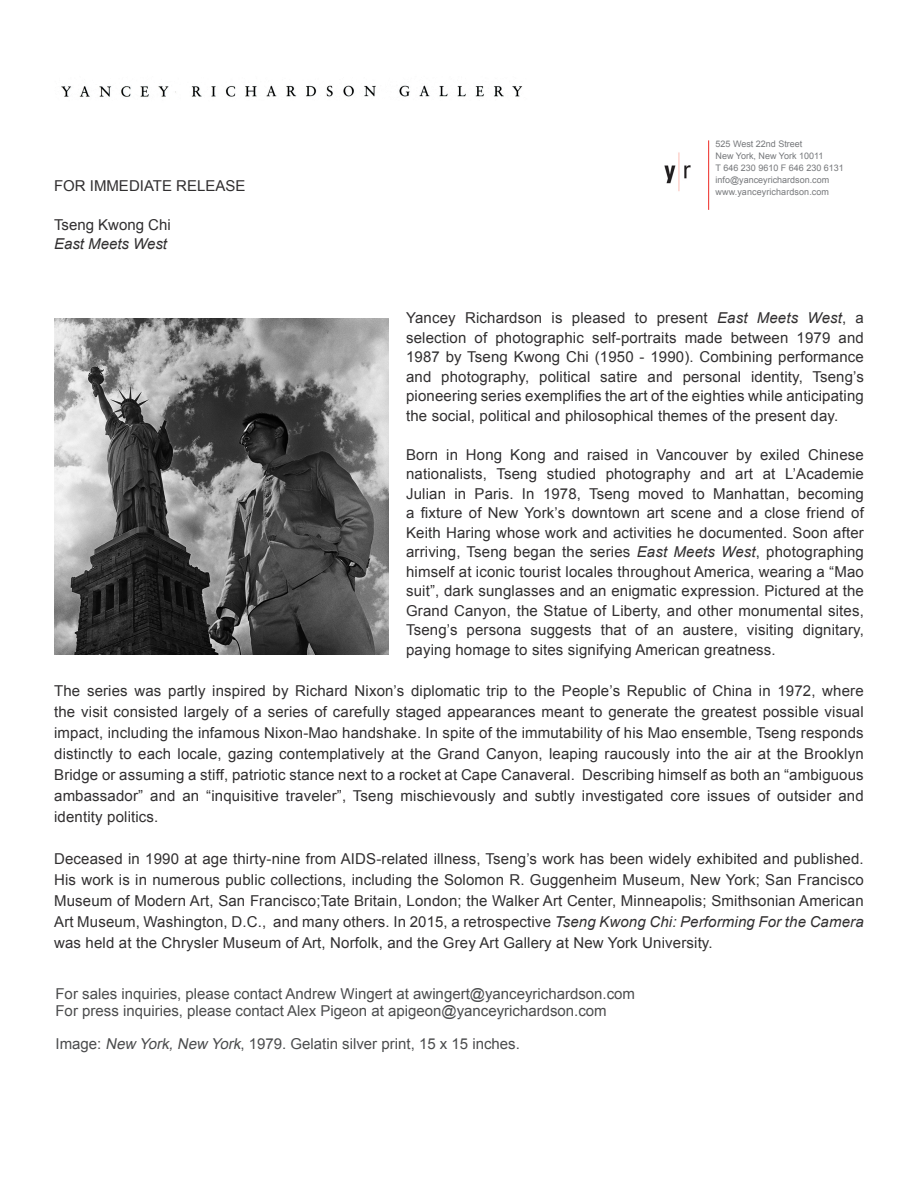
<style>
.page{position:relative;width:918px;height:1188px;background:#fff}
.page>*{position:absolute;margin:0;border:0;box-sizing:border-box;transform-origin:0 0}
.Press_Article_Body_S{font:15px/19.5px "Arial";letter-spacing:.01em;color:#312f30;text-align:justify}
.Press_Article_Body_S-2{font:15px "Arial";color:#4b4c4d}
.Press_Article_Body_S-3{font:italic 15px "Arial";color:#312f30}
.t1{font:9px "Arial";color:#76787b}
.s1{font-style:italic}
</style>
<div class="page">
<img style="left:61px;top:85px;width:462px;height:12px">
<hr style="left:708px;top:140px;width:1px;height:70px;background:#ee2a24">
<img style="left:664px;top:152px;width:27px;height:40px">
<img style="left:54px;top:318px;width:335px;height:336px">
<p class="Press_Article_Body_S" style="left:54px;top:176px;width:193px">FOR IMMEDIATE RELEASE</p>
<p class="Press_Article_Body_S" style="left:54px;top:215px;width:118px">Tseng Kwong Chi</p>
<p class="Press_Article_Body_S-3" style="left:54px;top:234px;width:115px">East Meets West</p>
<p class="t1" style="left:716px;top:138px;width:88px">525 West 22nd Street</p>
<p class="t1" style="left:716px;top:150px;width:109px">New York, New York 10011</p>
<p class="t1" style="left:716px;top:162px;width:130px">T 646 230 9610 F 646 230 6131</p>
<p class="t1" style="left:716px;top:174px;width:115px">info@yanceyrichardson.com</p>
<p class="t1" style="left:716px;top:186px;width:115px">www.yanceyrichardson.com</p>
<p class="Press_Article_Body_S" style="left:406px;top:308px;width:459px">Yancey Richardson is pleased to present <span class="s1">East Meets West</span>, a selection of photographic self-portraits made between 1979 and 1987 by Tseng Kwong Chi (1950 - 1990). Combining performance and photography, political satire and personal identity, Tseng’s pioneering series exemplifies the art of the eighties while anticipating the social, political and philosophical themes of the present day.</p>
<p class="Press_Article_Body_S" style="left:406px;top:445px;width:459px">Born in Hong Kong and raised in Vancouver by exiled Chinese nationalists, Tseng studied photography and art at L’Academie Julian in Paris. In 1978, Tseng moved to Manhattan, becoming a fixture of New York’s downtown art scene and a close friend of Keith Haring whose work and activities he documented. Soon after arriving, Tseng began the series <span class="s1">East Meets West</span>, photographing himself at iconic tourist locales throughout America, wearing a “Mao suit”, dark sunglasses and an enigmatic expression. Pictured at the Grand Canyon, the Statue of Liberty, and other monumental sites, Tseng’s persona suggests that of an austere, visiting dignitary, paying homage to sites signifying American greatness.</p>
<p class="Press_Article_Body_S" style="left:54px;top:680px;width:811px;line-height:21px">The series was partly inspired by Richard Nixon’s diplomatic trip to the People’s Republic of China in 1972, where the visit consisted largely of a series of carefully staged appearances meant to generate the greatest possible visual impact, including the infamous Nixon-Mao handshake. In spite of the immutability of his Mao ensemble, Tseng responds distinctly to each locale, gazing contemplatively at the Grand Canyon, leaping raucously into the air at the Brooklyn Bridge or assuming a stiff, patriotic stance next to a rocket at Cape Canaveral. Describing himself as both an “ambiguous ambassador” and an “inquisitive traveler”, Tseng mischievously and subtly investigated core issues of outsider and identity politics.</p>
<p class="Press_Article_Body_S" style="left:54px;top:848px;width:811px;line-height:21px">Deceased in 1990 at age thirty-nine from AIDS-related illness, Tseng’s work has been widely exhibited and published.<br>His work is in numerous public collections, including the Solomon R. Guggenheim Museum, New York; San Francisco Museum of Modern Art, San Francisco;Tate Britain, London; the Walker Art Center, Minneapolis; Smithsonian American Art Museum, Washington, D.C., and many others. In 2015, a retrospective <span class="s1">Tseng Kwong Chi: Performing For the Camera </span>was held at the Chrysler Museum of Art, Norfolk, and the Grey Art Gallery at New York University.</p>
<p class="Press_Article_Body_S-2" style="left:56px;top:984px;width:581px">For sales inquiries, please contact Andrew Wingert at awingert@yanceyrichardson.com</p>
<p class="Press_Article_Body_S-2" style="left:56px;top:1001px;width:553px">For press inquiries, please contact Alex Pigeon at apigeon@yanceyrichardson.com</p>
<p class="Press_Article_Body_S-2" style="left:56px;top:1034px;width:466px">Image: <span class="s1">New York,New York</span>, 1979. Gelatin silver print, 15 x 15 inches.</p>
</div>
